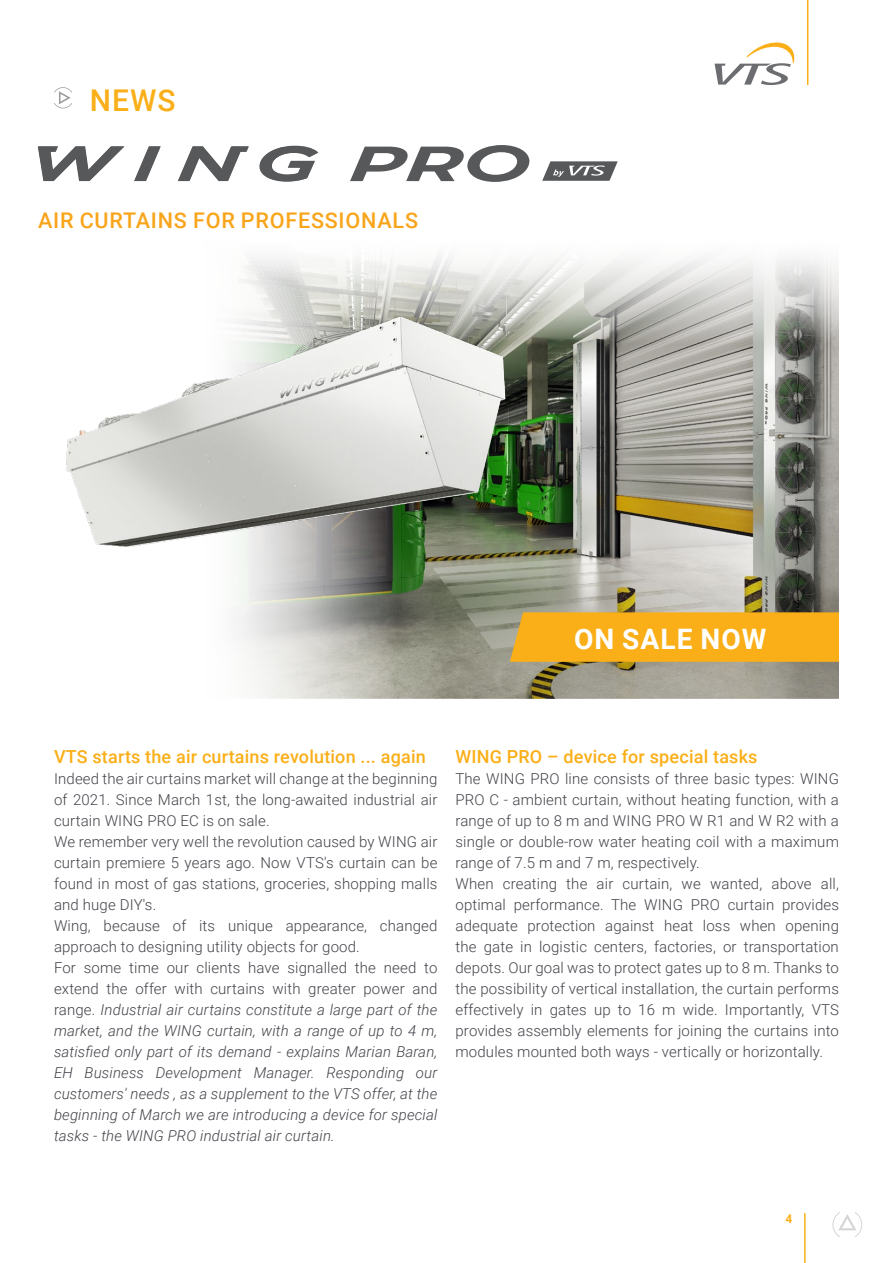
<style>
.page{position:relative;width:893px;height:1263px;background:#fff}
.page>*{position:absolute;margin:0;border:0;box-sizing:border-box;transform-origin:0 0}
.naglowek_maly{font:500 30px "Roboto";color:#faaf18}
.Naglowek_SMALL_yello{font:700 28.2px "Roboto";letter-spacing:.035em;color:#fff}
.Naglowek_SMALL_yello-2{font:500 21.6px "Roboto";letter-spacing:.035em;color:#f9a51b}
.naglowek_12{font:500 18px "Roboto";letter-spacing:.01em;color:#faaf18}
.tekst_lity{font:300 15px/21px "Roboto";letter-spacing:.01em;color:#42424a;text-align:justify}
.tekst_lity-2{font:italic 300 15px/21px "Roboto";letter-spacing:.01em;color:#42424a;text-align:justify}
.t1{font:700 12px "Roboto";color:#faaf18}
.s1{font-style:normal}
</style>
<div class="page">
<svg style="left:832px;top:1212px;width:30px;height:25px"></svg>
<hr style="left:804px;top:1213px;width:2px;height:50px;background:#faaf18">
<svg style="left:715px;top:42px;width:79px;height:43px"></svg>
<hr style="left:807px;top:0;width:1px;height:85px;background:#faaf18">
<img style="left:237px;top:256px;width:602px;height:442px">
<img style="left:65px;top:268px;width:479px;height:364px">
<svg style="left:350px;top:145px;width:179px;height:37px"></svg>
<svg style="left:259px;top:146px;width:59px;height:36px"></svg>
<svg style="left:38px;top:146px;width:87px;height:35px"></svg>
<svg style="left:178px;top:146px;width:71px;height:35px"></svg>
<svg style="left:134px;top:146px;width:27px;height:35px"></svg>
<svg style="left:542px;top:161px;width:76px;height:20px"></svg>
<div style="left:510px;top:612px;width:329px;height:50px;background:#faaf18"></div>
<svg style="left:54px;top:87px;width:18px;height:21px"></svg>
<p class="naglowek_maly" style="left:90px;top:79px;width:87px">NEWS</p>
<p class="Naglowek_SMALL_yello-2" style="left:38px;top:205px;width:381px">AIR CURTAINS FOR PROFESSIONALS</p>
<p class="Naglowek_SMALL_yello" style="left:574px;top:619px;width:194px">ON SALE NOW</p>
<p class="naglowek_12" style="left:54px;top:744px;width:373px">VTS starts the air curtains revolution ... again</p>
<p class="tekst_lity" style="left:54px;top:768px;width:385px">Indeed the air curtains market will change at the beginning of 2021. Since March 1st, the long-awaited industrial air curtain WING PRO EC is on sale.</p>
<p class="tekst_lity" style="left:54px;top:831px;width:385px">We remember very well the revolution caused by WING air curtain premiere 5 years ago. Now VTS's curtain can be found in most of gas stations, groceries, shopping malls and huge DIY's.</p>
<p class="tekst_lity" style="left:54px;top:915px;width:385px">Wing, because of its unique appearance, changed approach to designing utility objects for good.</p>
<p class="tekst_lity-2" style="left:54px;top:957px;width:385px"><span class="s1">For some time our clients have signalled the need to extend the offer with curtains with greater power and range.</span> Industrial air curtains constitute a large part of the market, and the WING curtain, with a range of up to 4 m, satisfied only part of its demand - explains Marian Baran, EH Business Development Manager. Responding our customers' needs , as a supplement to the VTS offer, at the beginning of March we are introducing a device for special tasks - the WING PRO industrial air curtain.</p>
<p class="naglowek_12" style="left:455px;top:744px;width:304px">WING PRO – device for special tasks</p>
<p class="tekst_lity" style="left:455px;top:768px;width:385px">The WING PRO line consists of three basic types: WING PRO C - ambient curtain, without heating function, with a range of up to 8 m and WING PRO W R1 and W R2 with a single or double-row water heating coil with a maximum range of 7.5 m and 7 m, respectively.</p>
<p class="tekst_lity" style="left:455px;top:873px;width:385px">When creating the air curtain, we wanted, above all, optimal performance. The WING PRO curtain provides adequate protection against heat loss when opening the gate in logistic centers, factories, or transportation depots. Our goal was to protect gates up to 8 m. Thanks to the possibility of vertical installation, the curtain performs effectively in gates up to 16 m wide. Importantly, VTS provides assembly elements for joining the curtains into modules mounted both ways - vertically or horizontally.</p>
<p class="t1" style="left:786px;top:1210px;width:8px">4</p>
</div>
